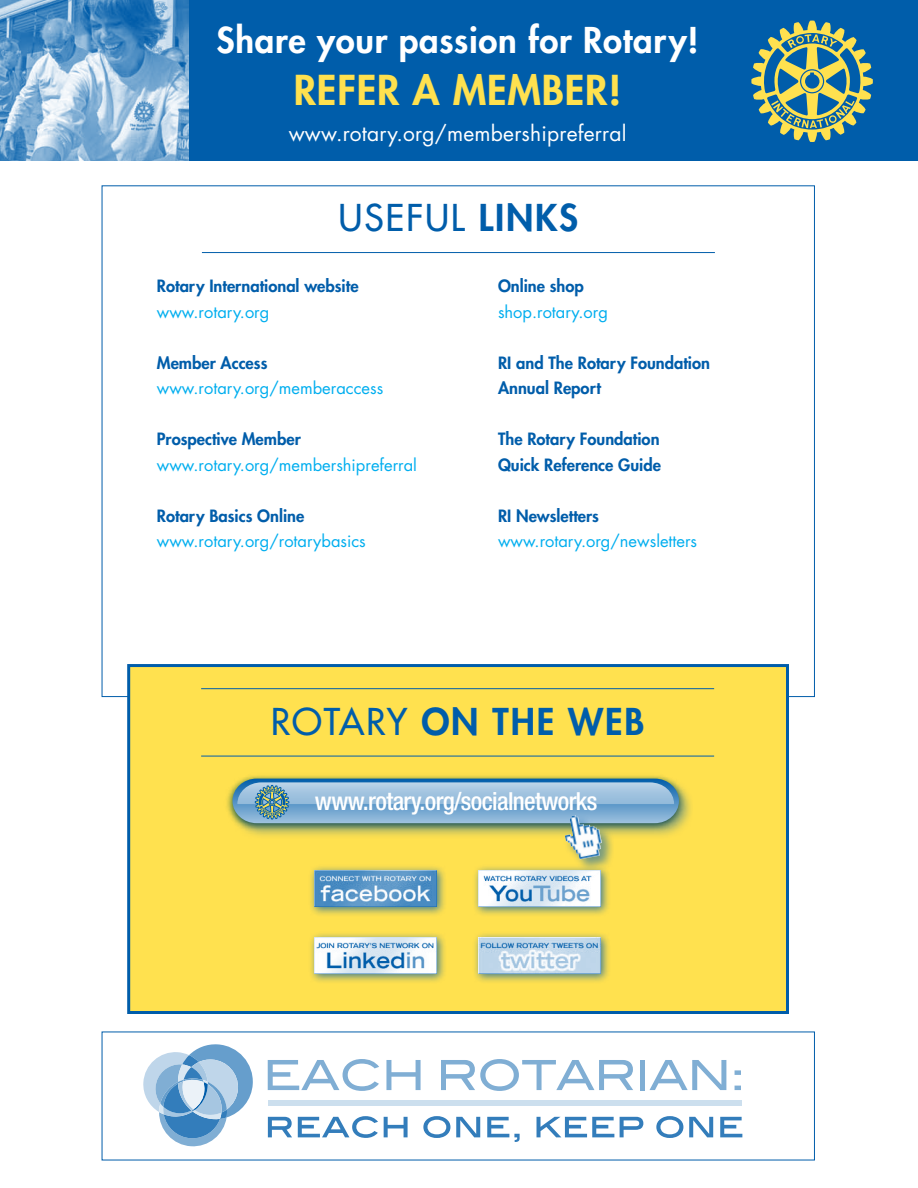
<style>
.page{position:relative;width:918px;height:1188px;background:#fff}
.page>*{position:absolute;margin:0;border:0;box-sizing:border-box;transform-origin:0 0}
.t1{font:800 40.05px "Futura Std";color:#ffe14f}
.t2{font:800 36px "Futura Std";color:#005daa}
.t3{font:500 36px "Futura Std";color:#005daa}
.t4{font:800 34.65px "Futura Std";letter-spacing:.02em;color:#fff}
.t5{font:500 condensed 24.9px "Helvetica Neue LT Std";letter-spacing:-.025em;color:#fff}
.t6{font:21px "Futura Std";letter-spacing:.01em;color:#fff}
.t7{font:800 16.5px/25.5px "Futura Std";color:#005daa}
.t8{font:16.5px "Futura Std";color:#00aeef}
.s1{font-weight:800}
.s2{font-weight:500}
</style>
<div class="page">
<div style="left:127px;top:664px;width:662px;height:350px;background:#ffe14f;border:3px solid #005daa"></div>
<svg style="left:268px;top:1059px;width:111px;height:32px"></svg>
<svg style="left:386px;top:1060px;width:35px;height:30px"></svg>
<svg style="left:441px;top:1059px;width:192px;height:32px"></svg>
<div style="left:640px;top:1060px;width:5px;height:30px;background:#80aed4"></div>
<svg style="left:650px;top:1060px;width:76px;height:30px"></svg>
<svg style="left:735px;top:1086px;width:6px;height:4px"></svg>
<svg style="left:735px;top:1070px;width:6px;height:5px"></svg>
<svg style="left:268px;top:1117px;width:24px;height:20px"></svg>
<svg style="left:298px;top:1116px;width:80px;height:22px"></svg>
<svg style="left:384px;top:1117px;width:24px;height:20px"></svg>
<svg style="left:423px;top:1116px;width:27px;height:22px"></svg>
<svg style="left:456px;top:1117px;width:24px;height:20px"></svg>
<svg style="left:487px;top:1117px;width:33px;height:25px"></svg>
<svg style="left:537px;top:1117px;width:77px;height:20px"></svg>
<svg style="left:620px;top:1117px;width:23px;height:20px"></svg>
<svg style="left:656px;top:1116px;width:27px;height:22px"></svg>
<svg style="left:689px;top:1117px;width:24px;height:20px"></svg>
<svg style="left:720px;top:1117px;width:22px;height:20px"></svg>
<div style="left:268px;top:1100px;width:473px;height:6px;background:#ccdfee"></div>
<hr style="left:202px;top:252px;width:513px;height:1px;background:#005daa">
<hr style="left:201px;top:756px;width:513px;height:1px;background:#005daa">
<hr style="left:201px;top:688px;width:513px;height:1px;background:#005daa">
<div style="left:0;top:0;width:918px;height:161px;background:#005daa"></div>
<svg style="left:751px;top:21px;width:122px;height:121px"></svg>
<img style="left:0;top:0;width:189px;height:161px">
<div style="left:308px;top:864px;width:139px;height:53px;background:#005daa;opacity:.75"></div>
<img style="left:314px;top:870px;width:123px;height:37px">
<div style="left:472px;top:864px;width:139px;height:53px;background:#005daa;opacity:.75"></div>
<img style="left:478px;top:870px;width:123px;height:37px">
<div style="left:308px;top:931px;width:139px;height:53px;background:#005daa;opacity:.75"></div>
<img style="left:314px;top:938px;width:123px;height:36px">
<div style="left:472px;top:931px;width:139px;height:53px;background:#005daa;opacity:.75"></div>
<img style="left:478px;top:938px;width:123px;height:36px">
<div style="left:222px;top:770px;width:471px;height:69px;background:#005daa;opacity:.4"></div>
<img style="left:223px;top:772px;width:466px;height:61px">
<svg style="left:233px;top:779px;width:446px;height:44px;background:#83afd0"></svg>
<div style="left:562px;top:813px;width:52px;height:59px;background:#005daa;opacity:.53"></div>
<img style="left:565px;top:815px;width:37px;height:44px">
<svg style="left:143px;top:1044px;width:110px;height:103px"></svg>
<h3 class="t4" style="left:216px;top:19px;width:484px">Share your passion for Rotary!</h3>
<h1 class="t1" style="left:294px;top:65px;width:329px">refer a Member!</h1>
<p class="t6" style="left:289px;top:120px;width:339px">www.rotary.org/membershipreferral</p>
<h2 class="t3" style="left:339px;top:196px;width:241px">USEFUL <span class="s1">LINKS</span></h2>
<p class="t7" style="left:157px;top:274px;width:203px">Rotary International website</p>
<p class="t8" style="left:157px;top:301px;width:114px">www.rotary.org</p>
<p class="t7" style="left:157px;top:350px;width:112px">Member Access</p>
<p class="t8" style="left:157px;top:378px;width:228px">www.rotary.org/memberaccess</p>
<p class="t7" style="left:157px;top:427px;width:145px">Prospective Member</p>
<p class="t8" style="left:157px;top:454px;width:262px">www.rotary.org/membershipreferral</p>
<p class="t7" style="left:157px;top:503px;width:149px">Rotary Basics Online</p>
<p class="t8" style="left:157px;top:531px;width:211px">www.rotary.org/rotarybasics</p>
<p class="t7" style="left:498px;top:274px;width:87px">Online shop</p>
<p class="t8" style="left:498px;top:301px;width:111px">shop.rotary.org</p>
<p class="t7" style="left:498px;top:350px;width:214px">RI and The Rotary Foundation<br>Annual Report</p>
<p class="t7" style="left:498px;top:427px;width:165px">The Rotary Foundation<br>Quick Reference Guide</p>
<p class="t7" style="left:498px;top:503px;width:102px">RI Newsletters</p>
<p class="t8" style="left:498px;top:531px;width:201px">www.rotary.org/newsletters</p>
<h2 class="t2" style="left:271px;top:699px;width:375px"><span class="s2">ROTARY</span> ON THE WE B</h2>
<h3 class="t5" style="left:315px;top:786px;width:284px">www.rotary.org/socialnetworks</h3>
</div>
